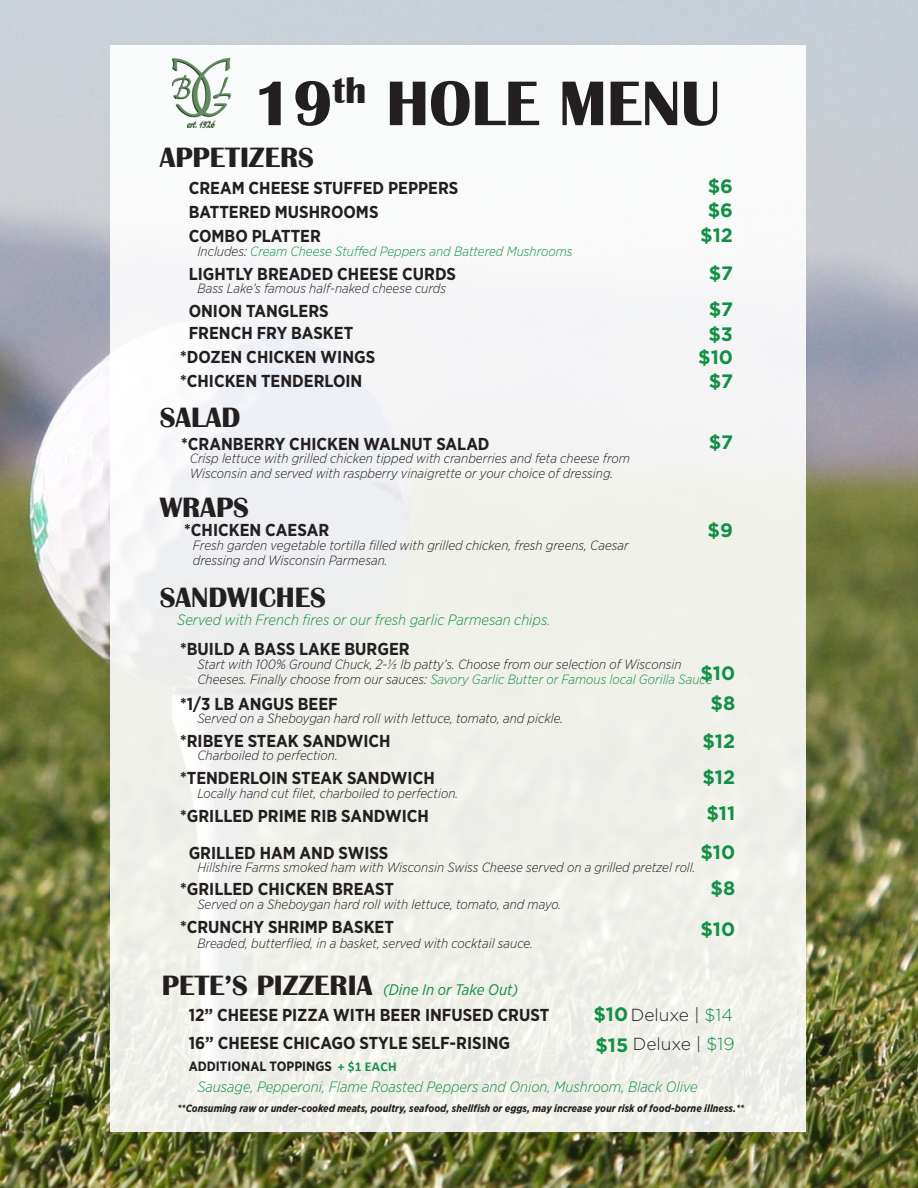
<style>
.page{position:relative;width:918px;height:1188px;background:#fff}
.page>*{position:absolute;margin:0;border:0;box-sizing:border-box;transform-origin:0 0}
.t1{font:700 65.25px "Britannic";color:#231f20}
.Food_category{font:700 28.8px "Britannic";color:#231f20}
.t2{font:700 19.35px "Gotham";color:#129045}
.t3{font:300 17.4px "Gotham";color:#231f20}
.food_name{font:700 17.25px "Gotham Narrow";color:#231f20}
.Food_category-2{font:italic 15.3px "Gotham Narrow";color:#129045}
.description{font:italic 300 15px "Gotham Narrow";color:#129045}
.description-2{font:italic 300 13.5px/15px "Gotham Narrow";color:#231f20}
.t4{font:italic 300 13.5px "Gotham Narrow";color:#129045}
.food_name-2{font:700 13.5px "Gotham Narrow";color:#231f20}
.t5{font:italic 700 10.5px "Gotham Narrow";color:#231f20}
.s1{color:#231f20}
.s2{color:#129045}
.s3{font-family:"Britannic";font-weight:700;font-style:normal;font-size:28.8px;color:#231f20}
.s4{font-family:"Calibri";font-size:13.65px;color:#129045}
</style>
<div class="page">
<img style="left:0;top:0;width:918px;height:1188px">
<div style="left:111px;top:45px;width:695px;height:1087px;background:#f1f2ef"></div>
<img style="left:161px;top:58px;width:77px;height:70px">
<p class="t1" style="left:253px;top:67px;width:469px">19<sup>th</sup> HOLE MENU</p>
<p class="Food_category" style="left:160px;top:141px;width:156px">APPETIZERS</p>
<p class="food_name" style="left:189px;top:177px;width:271px">CREAM CHEESE STUFFED PEPPERS</p>
<p class="food_name" style="left:189px;top:201px;width:191px">BATTERED MUSHROOMS</p>
<p class="food_name" style="left:189px;top:225px;width:134px">COMBO PLATTER</p>
<p class="t4" style="left:197px;top:243px;width:377px"><span class="s1">Includes:</span> Cream Cheese Stuffed Peppers and Battered Mushrooms</p>
<p class="food_name" style="left:189px;top:262px;width:269px">LIGHTLY BREADED CHEESE CURDS</p>
<p class="description-2" style="left:197px;top:280px;width:250px">Bass Lake’s famous half-naked cheese curds</p>
<p class="food_name" style="left:189px;top:300px;width:142px">ONION TANGLERS</p>
<p class="food_name" style="left:189px;top:322px;width:166px">FRENCH FRY BASKET</p>
<p class="food_name" style="left:180px;top:346px;width:197px">*DOZEN CHICKEN WINGS</p>
<p class="food_name" style="left:180px;top:370px;width:184px">*CHICKEN TENDERLOIN</p>
<p class="Food_category" style="left:160px;top:401px;width:82px">SALAD</p>
<p class="food_name" style="left:181px;top:432px;width:310px">*CRANBERRY CHICKEN WALNUT SALAD</p>
<p class="description-2" style="left:190px;top:451px;width:442px">Crisp lettuce with grilled chicken tipped with cranberries and feta cheese from<br>Wisconsin and served with raspberry vinaigrette or your choice of dressing.</p>
<p class="Food_category" style="left:160px;top:491px;width:91px">WRAPS</p>
<p class="food_name" style="left:184px;top:519px;width:146px">*CHICKEN CAESAR</p>
<p class="description-2" style="left:193px;top:537px;width:437px">Fresh garden vegetable tortilla filled with grilled chicken, fresh greens, Caesar dressing and Wisconsin Parmesan.</p>
<p class="Food_category" style="left:160px;top:581px;width:168px">SANDWICHES</p>
<p class="description" style="left:177px;top:611px;width:375px">Served with French fires or our fresh garlic Parmesan chips.</p>
<p class="t2" style="left:708px;top:173px;width:27px">$6</p>
<p class="t2" style="left:700px;top:223px;width:34px">$12</p>
<p class="t2" style="left:708px;top:197px;width:27px">$6</p>
<p class="t2" style="left:709px;top:261px;width:26px">$7</p>
<p class="t2" style="left:709px;top:297px;width:26px">$7</p>
<p class="t2" style="left:708px;top:321px;width:26px">$3</p>
<p class="t2" style="left:698px;top:345px;width:36px">$10</p>
<p class="t2" style="left:709px;top:368px;width:26px">$7</p>
<p class="t2" style="left:709px;top:430px;width:26px">$7</p>
<p class="t2" style="left:708px;top:517px;width:27px">$9</p>
<p class="food_name" style="left:180px;top:638px;width:231px">*BUILD A BASS LAKE BURGER</p>
<p class="description-2" style="left:197px;top:656px;width:517px">Start with 100% Ground Chuck, 2-1/3 lb patty’s. Choose from our selection of Wisconsin<br>Cheeses. Finally choose from our sauces: <span class="s2">Savory Garlic Butter or Famous local Gorilla Sauce</span></p>
<p class="food_name" style="left:180px;top:692px;width:159px">*1/3 LB ANGUS BEEF</p>
<p class="description-2" style="left:197px;top:710px;width:367px">Served on a Sheboygan hard roll with lettuce, tomato, and pickle.</p>
<p class="food_name" style="left:180px;top:730px;width:212px">*RIBEYE STEAK SANDWICH</p>
<p class="description-2" style="left:197px;top:748px;width:142px">Charboiled to perfection.</p>
<p class="food_name" style="left:180px;top:767px;width:256px">*TENDERLOIN STEAK SANDWICH</p>
<p class="description-2" style="left:197px;top:785px;width:262px">Locally hand cut filet, charboiled to perfection.</p>
<p class="food_name" style="left:180px;top:804px;width:250px">*GRILLED PRIME RIB SANDWICH</p>
<p class="food_name" style="left:189px;top:842px;width:201px">GRILLED HAM AND SWISS</p>
<p class="description-2" style="left:197px;top:860px;width:500px">Hillshire Farms smoked ham with Wisconsin Swiss Cheese served on a grilled pretzel roll.</p>
<p class="food_name" style="left:180px;top:878px;width:215px">*GRILLED CHICKEN BREAST</p>
<p class="description-2" style="left:197px;top:896px;width:365px">Served on a Sheboygan hard roll with lettuce, tomato, and mayo.</p>
<p class="food_name" style="left:180px;top:916px;width:215px">*CRUNCHY SHRIMP BASKET</p>
<p class="description-2" style="left:197px;top:935px;width:337px">Breaded, butterflied, in a basket, served with cocktail sauce.</p>
<p class="t2" style="left:700px;top:661px;width:36px">$10</p>
<p class="t2" style="left:710px;top:690px;width:26px">$8</p>
<p class="t2" style="left:702px;top:728px;width:34px">$12</p>
<p class="t2" style="left:702px;top:765px;width:34px">$12</p>
<p class="t2" style="left:706px;top:800px;width:30px">$11</p>
<p class="t2" style="left:700px;top:839px;width:36px">$10</p>
<p class="t2" style="left:711px;top:876px;width:26px">$8</p>
<p class="t2" style="left:700px;top:916px;width:36px">$10</p>
<p class="Food_category-2" style="left:162px;top:980px;width:358px"><span class="s3">PETE’S PIZZERIA</span> (Dine In or Take Out)</p>
<p class="t2" style="left:593px;top:1002px;width:36px">$10</p>
<p class="t2" style="left:595px;top:1032px;width:34px">$15</p>
<p class="t3" style="left:631px;top:1004px;width:104px">Deluxe | <span class="s2">$14</span></p>
<p class="t3" style="left:633px;top:1033px;width:103px">Deluxe | <span class="s2">$19</span></p>
<p class="food_name" style="left:189px;top:1004px;width:362px">12” CHEESE PIZZA WITH BEER INFUSED CRUST</p>
<p class="food_name" style="left:189px;top:1032px;width:323px">16” CHEESE CHICAGO STYLE SELF-RISING</p>
<p class="food_name-2" style="left:189px;top:1058px;width:210px">ADDITIONAL TOPPINGS <span class="s4">+ $1 EACH</span></p>
<p class="description" style="left:197px;top:1078px;width:502px">Sausage, Pepperoni, Flame Roasted Peppers and Onion, Mushroom, Black Olive</p>
<p class="t5" style="left:178px;top:1101px;width:568px">**Consuming raw or under-cooked meats, poultry, seafood, shellfish or eggs, may increase your risk of food-borne illness.**</p>
</div>
